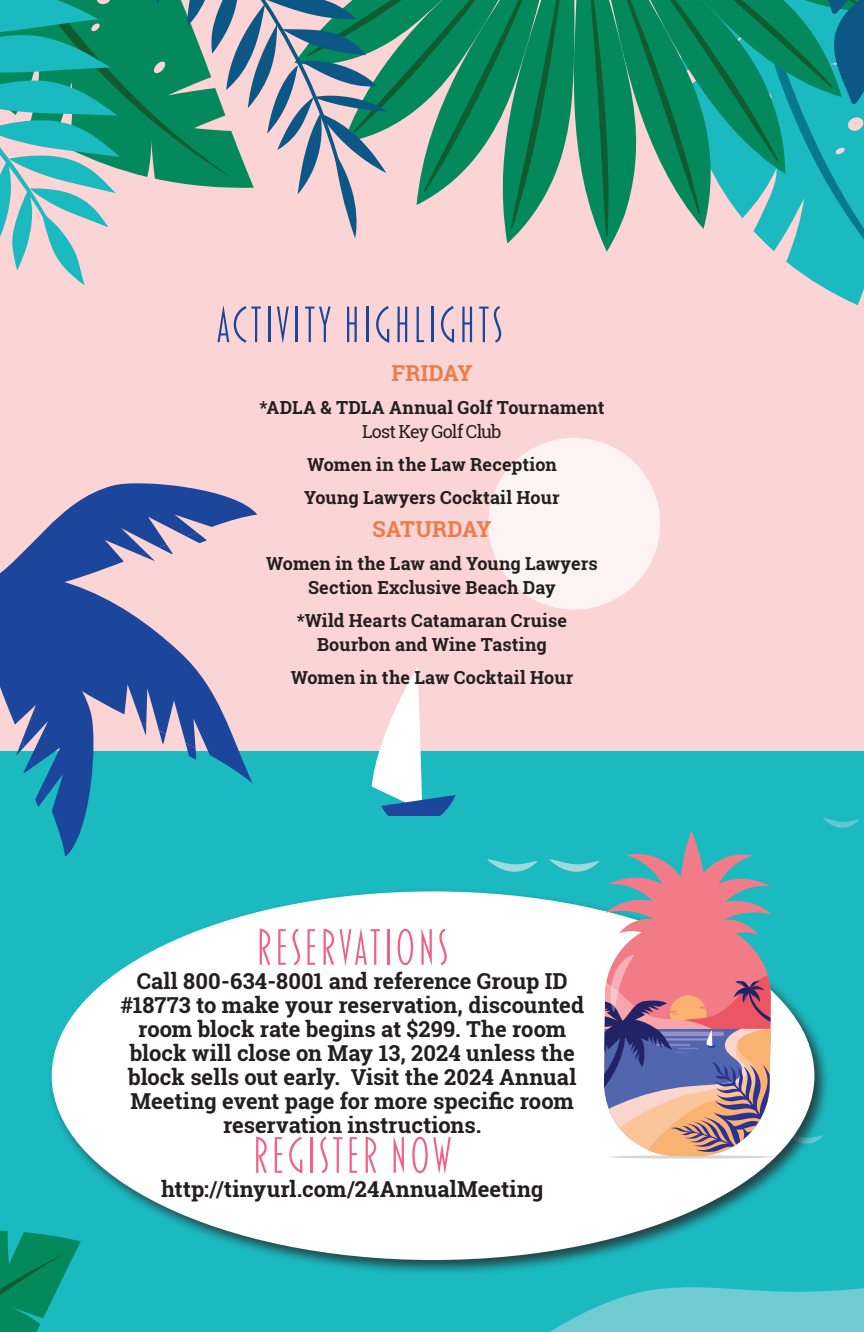
<style>
.page{position:relative;width:864px;height:1332px;background:#fff}
.page>*{position:absolute;margin:0;border:0;box-sizing:border-box;transform-origin:0 0}
.t1{font:300 52px "Blakely";color:#f06089}
.t2{font:300 52px "Blakely";color:#1b469c}
.t3{font:700 22px/24px "Roboto Slab";color:#231f20;text-align:center}
.t4{font:700 22px "Roboto Slab";letter-spacing:.005em;color:#ed7c49}
.t5{font:700 18px/24px "Roboto Slab";letter-spacing:.005em;color:#231f20;text-align:center}
.t6{font:18px "Roboto Slab";letter-spacing:-.05em;color:#231f20}
</style>
<div class="page">
<div style="left:0;top:0;width:864px;height:1276px;background:#fbd4d5"></div>
<div style="left:0;top:751px;width:864px;height:581px;background:#1bb9c0"></div>
<svg style="left:0;top:0;width:864px;height:305px"></svg>
<svg style="left:550px;top:1287px;width:314px;height:45px;fill:#70cbd3"></svg>
<svg style="left:0;top:1231px;width:64px;height:101px"></svg>
<svg style="left:0;top:483px;width:257px;height:374px"></svg>
<svg style="left:372px;top:666px;width:84px;height:150px"></svg>
<svg style="left:487px;top:859px;width:50px;height:13px"></svg>
<svg style="left:549px;top:859px;width:50px;height:13px"></svg>
<svg style="left:823px;top:818px;width:36px;height:10px"></svg>
<div style="left:488px;top:438px;width:172px;height:172px;background:#fdf3f4;border-radius:50%"></div>
<div style="left:48px;top:888px;width:782px;height:388px;background:#231f20;opacity:.75"></div>
<div style="left:52px;top:891px;width:762px;height:369px;background:#fff;border-radius:50%"></div>
<svg style="left:608px;top:1155px;width:164px;height:4px"></svg>
<svg style="left:604px;top:831px;width:168px;height:124px;fill:#f1828d"></svg>
<svg style="left:604px;top:955px;width:169px;height:201px"></svg>
<h1 class="t2" style="left:215px;top:300px;width:290px">ACTIVITY HIGHLIGHTS</h1>
<p class="t4" style="left:392px;top:358px;width:82px">FRIDAY</p>
<p class="t5" style="left:260px;top:395px;width:346px">*ADLA &amp; TDLA Annual Golf Tournament</p>
<p class="t6" style="left:362px;top:419px;width:141px">Lost Key Golf Club</p>
<p class="t5" style="left:304px;top:448px;width:257px;line-height:33px;text-align:left">Women in the Law Reception<br>Young Lawyers Cocktail Hour</p>
<p class="t4" style="left:373px;top:514px;width:120px">SATURDAY</p>
<p class="t5" style="left:266px;top:551px;width:333px">Women in the Law and Young Lawyers<br>Section Exclusive Beach Day</p>
<p class="t5" style="left:297px;top:608px;width:272px">*Wild Hearts Catamaran Cruise<br>Bourbon and Wine Tasting</p>
<p class="t5" style="left:291px;top:665px;width:284px">Women in the Law Cocktail Hour</p>
<h1 class="t1" style="left:255px;top:923px;width:196px">RESERVATIONS</h1>
<p class="t3" style="left:120px;top:969px;width:465px">Call 800-634-8001 and reference Group ID #18773 to make your reservation, discounted room block rate begins at $299. The room block will close on May 13, 2024 unless the block sells out early. Visit the 2024 Annual Meeting event page for more specific room reservation instructions.</p>
<h1 class="t1" style="left:251px;top:1131px;width:203px">REGISTER NOW</h1>
<p class="t3" style="left:161px;top:1177px;width:384px">http://tinyurl.com/24AnnualMeeting</p>
</div>
